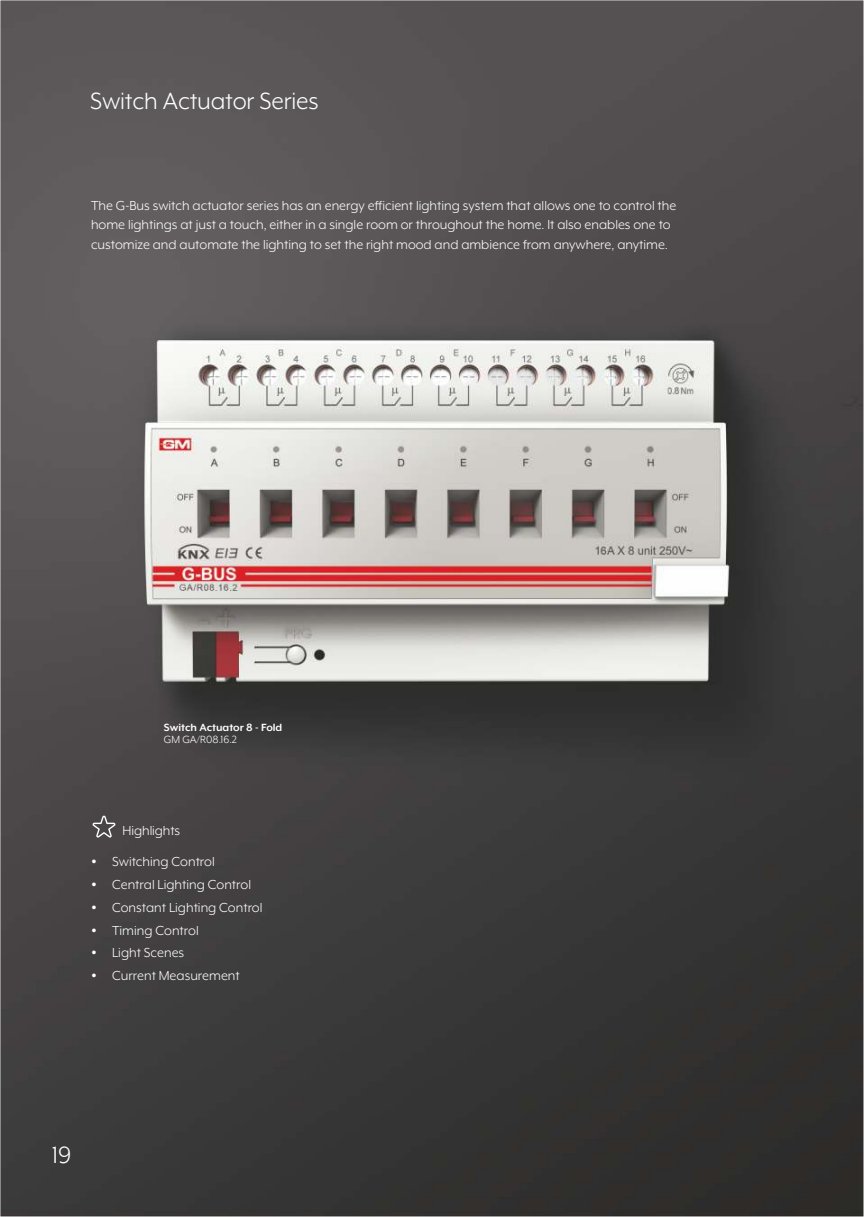
<style>
.page{position:relative;width:864px;height:1217px;background:#fff}
.page>*{position:absolute;margin:0;border:0;box-sizing:border-box;transform-origin:0 0}
.t1{font:27px "Mr Eaves XL Mod OT";letter-spacing:-.005em;color:#fefefe}
.t2{font:15px/22.6px "Mr Eaves XL Mod OT";color:#fefefe}
.t3{font:700 12px "Mr Eaves XL Mod OT";color:#fefefe}
.t4{font:12px "Mr Eaves XL Mod OT";color:#fefefe}
</style>
<div class="page">
<img style="left:2px;top:2px;width:859px;height:1212px">
<svg style="left:92px;top:815px;width:24px;height:22px"></svg>
<svg style="left:92px;top:859px;width:4px;height:4px"></svg>
<svg style="left:92px;top:882px;width:4px;height:4px"></svg>
<svg style="left:92px;top:905px;width:4px;height:3px"></svg>
<svg style="left:92px;top:927px;width:4px;height:4px"></svg>
<svg style="left:92px;top:950px;width:4px;height:4px"></svg>
<svg style="left:92px;top:973px;width:4px;height:3px"></svg>
<h1 class="t1" style="left:90px;top:89px;width:230px">Switch Actuator Series</h1>
<p class="t2" style="left:91px;top:196px;width:586px;line-height:19.4px">The G-Bus switch actuator series has an energy efficient lighting system that allows one to control the home lightings at just a touch, either in a single room or throughout the home. It also enables one to customize and automate the lighting to set the right mood and ambience from anywhere, anytime.</p>
<p class="t3" style="left:164px;top:721px;width:120px">Switch Actuator 8 - Fold</p>
<p class="t4" style="left:164px;top:733px;width:74px">GM GA/R08.16.2</p>
<p class="t2" style="left:123px;top:820px;width:59px">Highlights</p>
<p class="t2" style="left:112px;top:851px;width:152px">Switching Control<br>Central Lighting Control<br>Constant Lighting Control<br>Timing Control<br>Light Scenes<br>Current Measurement</p>
<h1 class="t1" style="left:52px;top:1142px;width:21px">19</h1>
</div>
